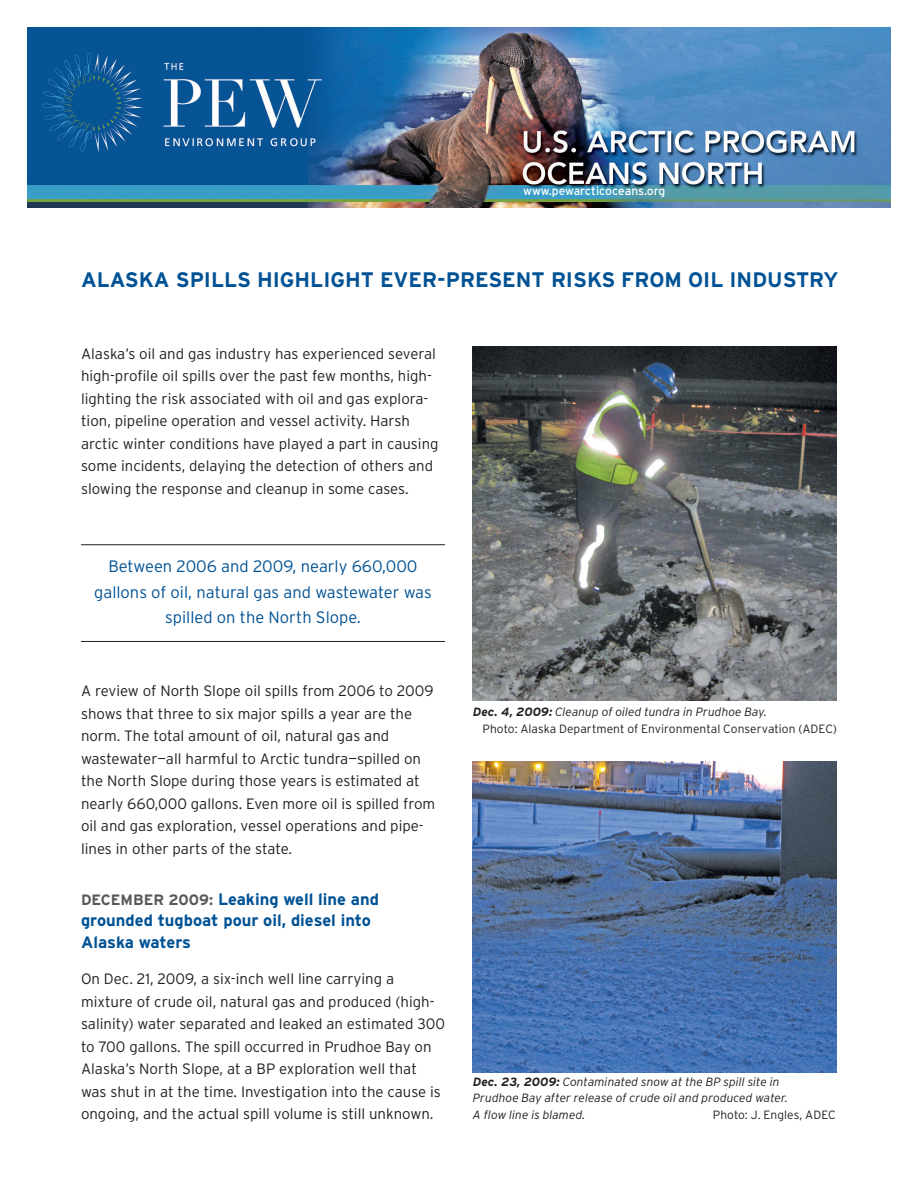
<style>
.page{position:relative;width:918px;height:1188px;background:#fff}
.page>*{position:absolute;margin:0;border:0;box-sizing:border-box;transform-origin:0 0}
.t1{font:700 21px "Interstate";color:#005294}
.t2{font:300 16.5px/25.5px "Interstate";color:#005294;text-align:center}
.t3{font:700 16.5px/21px "Interstate";color:#005294}
.t4{font:300 15px/22.5px "Interstate";color:#231f20}
.t5{font:300 12px/16.5px "Interstate";letter-spacing:.005em;color:#231f20}
.t6{font:italic 300 12px/16.5px "Interstate";color:#231f20}
.t7{font:12px "Interstate";color:#fff}
.s1{font-size:15px;color:#57585a}
.s2{font-weight:700;font-style:italic}
.s3{font-style:italic}
.s4{font-weight:700}
</style>
<div class="page">
<img style="left:27px;top:27px;width:864px;height:181px">
<img style="left:473px;top:346px;width:364px;height:354px">
<hr style="left:81px;top:544px;width:364px;height:1px;background:#231f20">
<hr style="left:81px;top:641px;width:364px;height:1px;background:#231f20">
<img style="left:473px;top:761px;width:364px;height:311px">
<p class="t7" style="left:523px;top:184px;width:144px">www.pewarcticoceans.org</p>
<h1 class="t1" style="left:81px;top:268px;width:759px">ALASKA SPILLS HIGHLIGHT EVER-PRESENT RISKS FROM Oil INDUSTRY</h1>
<p class="t4" style="left:81px;top:342px;width:359px">Alaska’s oil and gas industry has experienced several high-profile oil spills over the past few months, high&shy;lighting the risk associated with oil and gas explora&shy;tion, pipeline operation and vessel activity. Harsh arctic winter conditions have played a part in causing some incidents, delaying the detection of others and slowing the response and cleanup in some cases.</p>
<p class="t2" style="left:94px;top:553px;width:339px">Between 2006 and 2009, nearly 660,000 gallons of oil, natural gas and wastewater was spilled on the North Slope.</p>
<p class="t4" style="left:81px;top:679px;width:356px">A review of North Slope oil spills from 2006 to 2009 shows that three to six major spills a year are the norm. The total amount of oil, natural gas and wastewater—all harmful to Arctic tundra—spilled on the North Slope during those years is estimated at nearly 660,000 gallons. Even more oil is spilled from oil and gas exploration, vessel operations and pipe&shy;lines in other parts of the state.</p>
<p class="t3" style="left:81px;top:888px;width:299px"><span class="s1">Decem ber 2009:</span> Leaking well line and grounded tugboat pour oil, diesel into</p>
<p class="t3" style="left:81px;top:932px;width:112px">Alaska waters</p>
<p class="t4" style="left:81px;top:967px;width:366px">On Dec. 21, 2009, a six-inch well line carrying a mixture of crude oil, natural gas and produced (high&shy;salinity) water separated and leaked an estimated 300 to 700 gallons. The spill occurred in Prudhoe Bay on Alaska’s North Slope, at a BP exploration well that was shut in at the time. Investigation into the cause is ongoing, and the actual spill volume is still unknown.</p>
<p class="t5" style="left:483px;top:704px;width:356px;text-indent:-10px"><span class="s2">Dec. 4, 2009:</span> <span class="s3">Cleanup of oiled tundra in Prudhoe Bay.<br></span>Photo: Alaska Department of Environmental Conservation (ADEC)</p>
<p class="t6" style="left:473px;top:1073px;width:317px"><span class="s4">Dec. 23, 2009:</span> Contaminated snow at the BP spill site in<br>Prudhoe Bay after release of crude oil and produced water.<br>A flow line is blamed.</p>
<p class="t5" style="left:713px;top:1106px;width:124px">Photo: J. Engles, ADEC</p>
</div>
